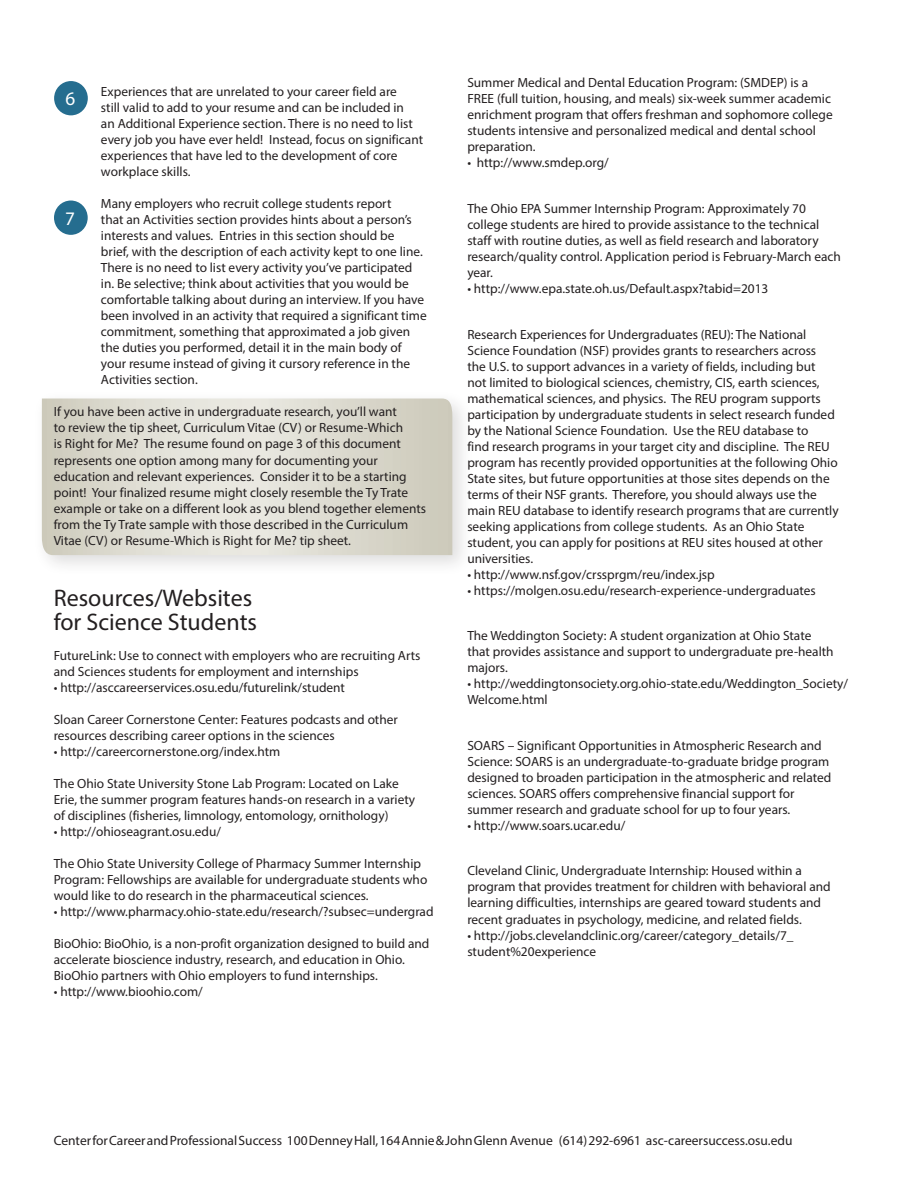
<style>
.page{position:relative;width:918px;height:1188px;background:#fff}
.page>*{position:absolute;margin:0;border:0;box-sizing:border-box;transform-origin:0 0}
.t1{font:24px/24px "Myriad Pro";color:#231f20}
.t2{font:19.2px "Myriad Pro";color:#fff}
.t3{font:13.5px "Myriad Pro";color:#231f20}
.t4{font:13.35px/16px "Myriad Pro";color:#231f20}
</style>
<div class="page">
<div style="left:33px;top:389px;width:441px;height:188px;background:#231f20;opacity:.15"></div>
<svg style="left:42px;top:399px;width:410px;height:156px;background:#dcdbd0"></svg>
<div style="left:54px;top:201px;width:34px;height:34px;background:#256d8f;border-radius:50%"></div>
<div style="left:54px;top:81px;width:34px;height:34px;background:#256d8f;border-radius:50%"></div>
<p class="t4" style="left:101px;top:83px;width:324px">Experiences that are unrelated to your career field are<br>still valid to add to your resume and can be included in<br>an Additional Experience section. There is no need to list every job you have ever held! Instead, focus on significant experiences that have led to the development of core workplace skills.</p>
<p class="t4" style="left:101px;top:195px;width:327px">Many employers who recruit college students report<br>that an Activities section provides hints about a person’s interests and values. Entries in this section should be<br>brief, with the description of each activity kept to one line.<br>There is no need to list every activity you’ve participated in. Be selective; think about activities that you would be comfortable talking about during an interview. If you have been involved in an activity that required a significant time commitment, something that approximated a job given the duties you performed, detail it in the main body of your resume instead of giving it cursory reference in the Activities section.</p>
<p class="t4" style="left:54px;top:404px;width:374px">If you have been active in undergraduate research, you’ll want<br>to review the tip sheet, Curriculum Vitae (CV) or Resume-Which<br>is Right for Me? The resume found on page 3 of this document represents one option among many for documenting your education and relevant experiences. Consider it to be a starting point! Your finalized resume might closely resemble the Ty Trate example or take on a different look as you blend together elements from the Ty Trate sample with those described in the Curriculum Vitae (CV) or Resume-Which is Right for Me? tip sheet.</p>
<p class="t2" style="left:65px;top:87px;width:11px">6</p>
<p class="t2" style="left:65px;top:206px;width:11px">7</p>
<p class="t1" style="left:54px;top:586px;width:205px">Resources/Websites for Science Students</p>
<p class="t4" style="left:54px;top:647px;width:368px">FutureLink: Use to connect with employers who are recruiting Arts and Sciences students for employment and internships</p>
<p class="t4" style="left:54px;top:679px;width:293px">• http://asccareerservices.osu.edu/futurelink/student</p>
<p class="t4" style="left:54px;top:711px;width:346px">Sloan Career Cornerstone Center: Features podcasts and other resources describing career options in the sciences</p>
<p class="t4" style="left:54px;top:743px;width:228px">• http://careercornerstone.org/index.htm</p>
<p class="t4" style="left:54px;top:775px;width:363px">The Ohio State University Stone Lab Program: Located on Lake<br>Erie, the summer program features hands-on research in a variety of disciplines (fisheries, limnology, entomology, ornithology)</p>
<p class="t4" style="left:54px;top:823px;width:169px">• http://ohioseagrant.osu.edu/</p>
<p class="t4" style="left:54px;top:855px;width:375px">The Ohio State University College of Pharmacy Summer Internship<br>Program: Fellowships are available for undergraduate students who would like to do research in the pharmaceutical sciences.</p>
<p class="t4" style="left:54px;top:903px;width:381px">• http://www.pharmacy.ohio-state.edu/research/?subsec=undergrad</p>
<p class="t4" style="left:54px;top:935px;width:377px">BioOhio: BioOhio, is a non-profit organization designed to build and accelerate bioscience industry, research, and education in Ohio.<br>BioOhio partners with Ohio employers to fund internships.</p>
<p class="t4" style="left:54px;top:983px;width:150px">• http://www.bioohio.com/</p>
<p class="t4" style="left:467px;top:75px;width:367px">Summer Medical and Dental Education Program: (SMDEP) is a FREE (full tuition, housing, and meals) six-week summer academic enrichment program that offers freshman and sophomore college students intensive and personalized medical and dental school preparation.</p>
<p class="t4" style="left:467px;top:155px;width:143px">• http://www.smdep.org/</p>
<p class="t4" style="left:467px;top:200px;width:375px">The Ohio EPA Summer Internship Program: Approximately 70 college students are hired to provide assistance to the technical staff with routine duties, as well as field research and laboratory research/quality control. Application period is February-March each year.</p>
<p class="t4" style="left:467px;top:280px;width:303px">• http://www.epa.state.oh.us/Default.aspx?tabid=2013</p>
<p class="t4" style="left:467px;top:326px;width:373px">Research Experiences for Undergraduates (REU): The National Science Foundation (NSF) provides grants to researchers across<br>the U.S. to support advances in a variety of fields, including but<br>not limited to biological sciences, chemistry, CIS, earth sciences, mathematical sciences, and physics. The REU program supports participation by undergraduate students in select research funded by the National Science Foundation. Use the REU database to<br>find research programs in your target city and discipline. The REU program has recently provided opportunities at the following Ohio State sites, but future opportunities at those sites depends on the terms of their NSF grants. Therefore, you should always use the main REU database to identify research programs that are currently seeking applications from college students. As an Ohio State student, you can apply for positions at REU sites housed at other universities.</p>
<p class="t4" style="left:467px;top:566px;width:249px">• http://www.nsf.gov/crssprgm/reu/index.jsp</p>
<p class="t4" style="left:467px;top:582px;width:350px">• https://molgen.osu.edu/research-experience-undergraduates</p>
<p class="t4" style="left:467px;top:627px;width:368px">The Weddington Society: A student organization at Ohio State that provides assistance and support to undergraduate pre-health majors.</p>
<p class="t4" style="left:467px;top:676px;width:382px">• http://weddingtonsociety.org.ohio-state.edu/Weddington_Society/<br>Welcome.html</p>
<p class="t4" style="left:467px;top:737px;width:365px">SOARS – Significant Opportunities in Atmospheric Research and Science: SOARS is an undergraduate-to-graduate bridge program designed to broaden participation in the atmospheric and related sciences. SOARS offers comprehensive financial support for summer research and graduate school for up to four years.</p>
<p class="t4" style="left:467px;top:817px;width:160px">• http://www.soars.ucar.edu/</p>
<p class="t4" style="left:467px;top:863px;width:365px">Cleveland Clinic, Undergraduate Internship: Housed within a program that provides treatment for children with behavioral and learning difficulties, internships are geared toward students and recent graduates in psychology, medicine, and related fields.</p>
<p class="t4" style="left:467px;top:927px;width:328px">• http://jobs.clevelandclinic.org/career/category_details/7_ student%20experience</p>
<p class="t3" style="left:54px;top:1132px;width:740px">Center for Career and Professional Success 100 Denney Hall, 164 Annie &amp; John Glenn Avenue (614) 292-6961 asc-careersuccess.osu.edu</p>
</div>
